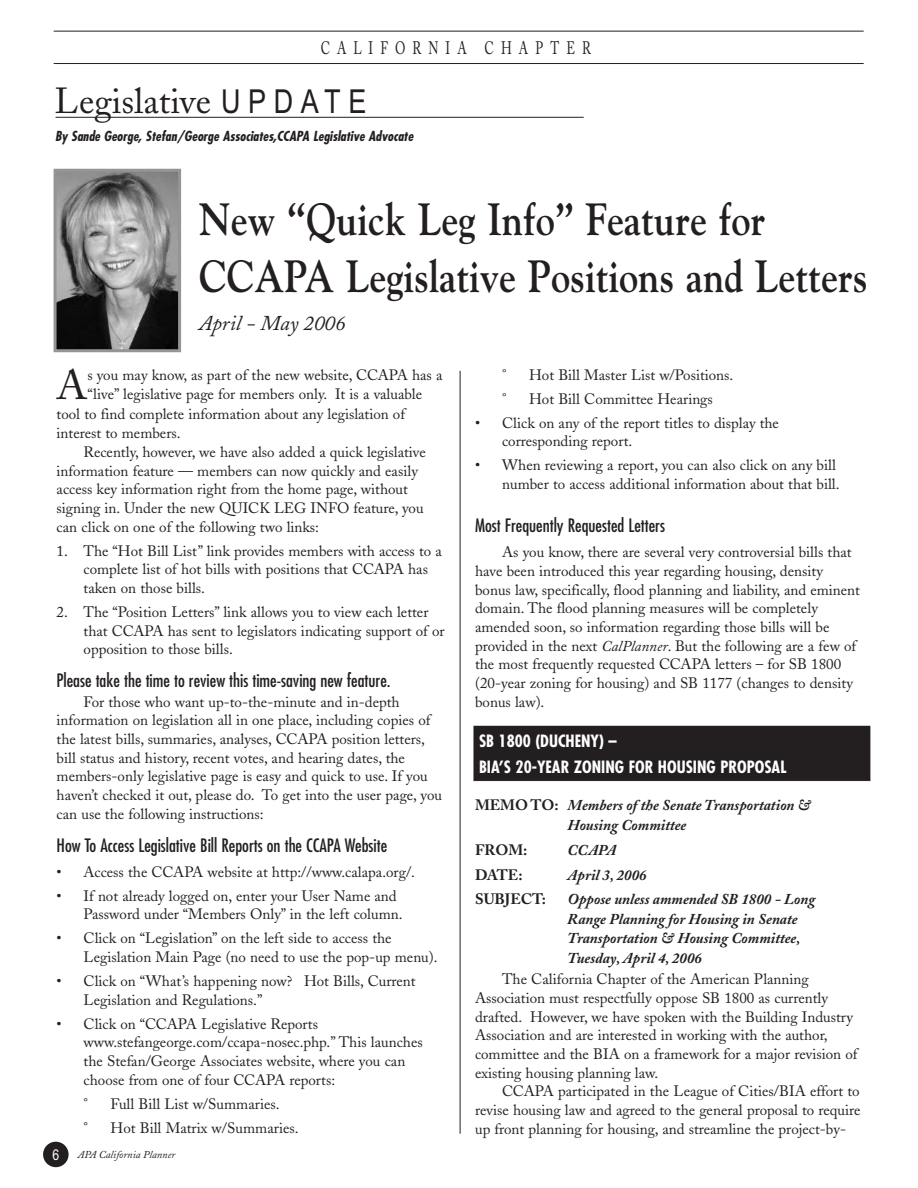
<style>
.page{position:relative;width:918px;height:1188px;background:#fff}
.page>*{position:absolute;margin:0;border:0;box-sizing:border-box;transform-origin:0 0}
.t1{font:700 45px/57px "Goudy";color:#231f20;scale:.85 1}
.t2{font:41.4px "Adobe Caslon";color:#231f20}
.t3{font:36px "Adobe Caslon";color:#231f20}
.t4{font:italic 21px "Adobe Caslon";color:#231f20}
.t5{font:condensed 18px "Futura";color:#231f20}
.t6{font:18px "Adobe Caslon";letter-spacing:.565em;color:#231f20;scale:.7 1}
.t7{font:700 condensed 16.5px/26.2px "Futura";color:#fff}
.t8{font:15px/18.6px "Adobe Caslon";color:#231f20}
.t9{font:italic 700 15px/19.5px "Adobe Caslon";color:#231f20}
.t10{font:700 15px "Adobe Caslon";color:#231f20}
.t11{font:italic 700 condensed 13.5px "Futura";color:#231f20}
.t12{font:italic 10.5px "Adobe Caslon";color:#231f20}
.s1{font-family:"Arial Narrow";font-size:33px}
.s2{font-family:"Arial Narrow";font-style:normal;font-size:15px;color:#fff}
.s3{font-style:italic}
.s4{font-style:normal}
</style>
<div class="page">
<hr style="left:54px;top:31px;width:810px;height:1px;background:#231f20">
<hr style="left:54px;top:63px;width:810px;height:1px;background:#231f20">
<hr style="left:56px;top:117px;width:528px;height:1px;background:#231f20">
<img style="left:58px;top:173px;width:119px;height:175px">
<div style="left:54px;top:169px;width:127px;height:183px;border:3px solid #939598"></div>
<div style="left:43px;top:1142px;width:26px;height:25px;background:#231f20;border-radius:50%"></div>
<hr style="left:460px;top:371px;width:1px;height:763px;background:#231f20">
<div style="left:474px;top:727px;width:396px;height:53px;background:#231f20"></div>
<div style="left:474px;top:726px;width:396px;height:55px;border:1px solid #231f20"></div>
<p class="t6" style="left:321px;top:41px;width:387px">CALIFORNIA CHAPTER</p>
<h3 class="t3" style="left:54px;top:88px;width:314px">Legislative <span class="s1">U P D A T E</span></h3>
<p class="t11" style="left:55px;top:130px;width:360px">By Sande George, Stefan/George Associates,CCAPA Legislative Advocate</p>
<h1 class="t1" style="left:199px;top:190px;width:788px">New “Quick Leg Info” Feature for<br>CCAPA Legislative Positions and Letters</h1>
<h3 class="t4" style="left:199px;top:316px;width:148px">April - May 2006</h3>
<h2 class="t2" style="left:57px;top:370px;width:32px">A</h2>
<p class="t8" style="left:87px;top:367px;width:357px">s you may know, as part of the new website, CCAPA has a</p>
<p class="t8" style="left:87px;top:387px;width:336px">“live” legislative page for members only. It is a valuable</p>
<p class="t8" style="left:57px;top:406px;width:350px">tool to find complete information about any legislation of</p>
<p class="t8" style="left:57px;top:426px;width:126px">interest to members.</p>
<p class="t8" style="left:84px;top:444px;width:344px">Recently, however, we have also added a quick legislative</p>
<p class="t8" style="left:57px;top:463px;width:363px">information feature — members can now quickly and easily</p>
<p class="t8" style="left:57px;top:482px;width:353px">access key information right from the home page, without</p>
<p class="t8" style="left:57px;top:500px;width:369px">signing in. Under the new QUICK LEG INFO feature, you</p>
<p class="t8" style="left:57px;top:519px;width:264px">can click on one of the following two links:</p>
<p class="t8" style="left:84px;top:543px;width:360px;text-indent:-27px">1. The “Hot Bill List” link provides members with access to a complete list of hot bills with positions that CCAPA has taken on those bills.</p>
<p class="t8" style="left:84px;top:604px;width:363px;text-indent:-27px">2. The “Position Letters” link allows you to view each letter that CCAPA has sent to legislators indicating support of or opposition to those bills.</p>
<p class="t5" style="left:57px;top:672px;width:336px">Please take the time to review this time-saving new feature.</p>
<p class="t8" style="left:57px;top:694px;width:387px;text-indent:27px">For those who want up-to-the-minute and in-depth information on legislation all in one place, including copies of the latest bills, summaries, analyses, CCAPA position letters, bill status and history, recent votes, and hearing dates, the members-only legislative page is easy and quick to use. If you haven’t checked it out, please do. To get into the user page, you can use the following instructions:</p>
<p class="t5" style="left:57px;top:837px;width:332px">How To Access Legislative Bill Reports on the CCAPA Website</p>
<p class="t8" style="left:57px;top:864px;width:360px">• Access the CCAPA website at http://www.calapa.org/.</p>
<p class="t8" style="left:84px;top:888px;width:321px;text-indent:-27px">• If not already logged on, enter your User Name and<br>Password under “Members Only” in the left column.</p>
<p class="t8" style="left:84px;top:931px;width:356px;text-indent:-27px">• Click on “Legislation” on the left side to access the<br>Legislation Main Page (no need to use the pop-up menu).</p>
<p class="t8" style="left:84px;top:974px;width:334px;text-indent:-27px">• Click on “What’s happening now? Hot Bills, Current<br>Legislation and Regulations.”</p>
<p class="t8" style="left:84px;top:1016px;width:341px;text-indent:-27px">• Click on “CCAPA Legislative Reports www.stefangeorge.com/ccapa-nosec.php.” This launches the Stefan/George Associates website, where you can choose from one of four CCAPA reports:</p>
<p class="t8" style="left:84px;top:1096px;width:6px">°</p>
<p class="t8" style="left:111px;top:1096px;width:171px">Full Bill List w/Summaries.</p>
<p class="t8" style="left:84px;top:1120px;width:6px">°</p>
<p class="t8" style="left:111px;top:1120px;width:189px">Hot Bill Matrix w/Summaries.</p>
<p class="t12" style="left:53px;top:1151px;width:124px"><span class="s2">6</span> APA California Planner</p>
<p class="t8" style="left:502px;top:367px;width:6px">°</p>
<p class="t8" style="left:529px;top:367px;width:206px">Hot Bill Master List w/Positions.</p>
<p class="t8" style="left:502px;top:391px;width:6px">°</p>
<p class="t8" style="left:529px;top:391px;width:185px">Hot Bill Committee Hearings</p>
<p class="t8" style="left:502px;top:415px;width:278px;text-indent:-27px">• Click on any of the report titles to display the corresponding report.</p>
<p class="t8" style="left:475px;top:458px;width:366px;text-align:right">• When reviewing a report, you can also click on any bill number to access additional information about that bill.</p>
<p class="t5" style="left:475px;top:517px;width:192px">Most Frequently Requested Letters</p>
<p class="t8" style="left:475px;top:545px;width:386px;text-indent:27px">As you know, there are several very controversial bills that have been introduced this year regarding housing, density bonus law, specifically, flood planning and liability, and eminent domain. The flood planning measures will be completely amended soon, so information regarding those bills will be provided in the next <span class="s3">CalPlanner</span>. But the following are a few of the most frequently requested CCAPA letters – for SB 1800 (20-year zoning for housing) and SB 1177 (changes to density bonus law).</p>
<p class="t7" style="left:479px;top:729px;width:309px">SB 1800 (DUCHENY) –<br>BIA’S 20-YEAR ZONING FOR HOUSING PROPOSAL</p>
<p class="t9" style="left:568px;top:798px;width:244px;text-indent:-92px"><span class="s4">MEMO TO:</span> Members of the Senate Transportation &amp;<br>Housing Committee</p>
<p class="t10" style="left:475px;top:844px;width:54px">FROM:</p>
<p class="t9" style="left:568px;top:842px;width:50px">CCAPA</p>
<p class="t10" style="left:475px;top:868px;width:49px">DATE:</p>
<p class="t9" style="left:568px;top:867px;width:81px">April 3, 2006</p>
<p class="t10" style="left:475px;top:893px;width:72px">SUBJECT:</p>
<p class="t9" style="left:568px;top:892px;width:249px">Oppose unless ammended SB 1800 - Long Range Planning for Housing in Senate Transportation &amp; Housing Committee, Tuesday, April 4, 2006</p>
<p class="t8" style="left:475px;top:972px;width:384px;text-indent:27px">The California Chapter of the American Planning Association must respectfully oppose SB 1800 as currently drafted. However, we have spoken with the Building Industry Association and are interested in working with the author, committee and the BIA on a framework for a major revision of existing housing planning law.</p>
<p class="t8" style="left:475px;top:1084px;width:387px;text-align:justify;text-indent:27px">CCAPA participated in the League of Cities/BIA effort to revise housing law and agreed to the general proposal to require up front planning for housing, and streamline the project-by-</p>
</div>
